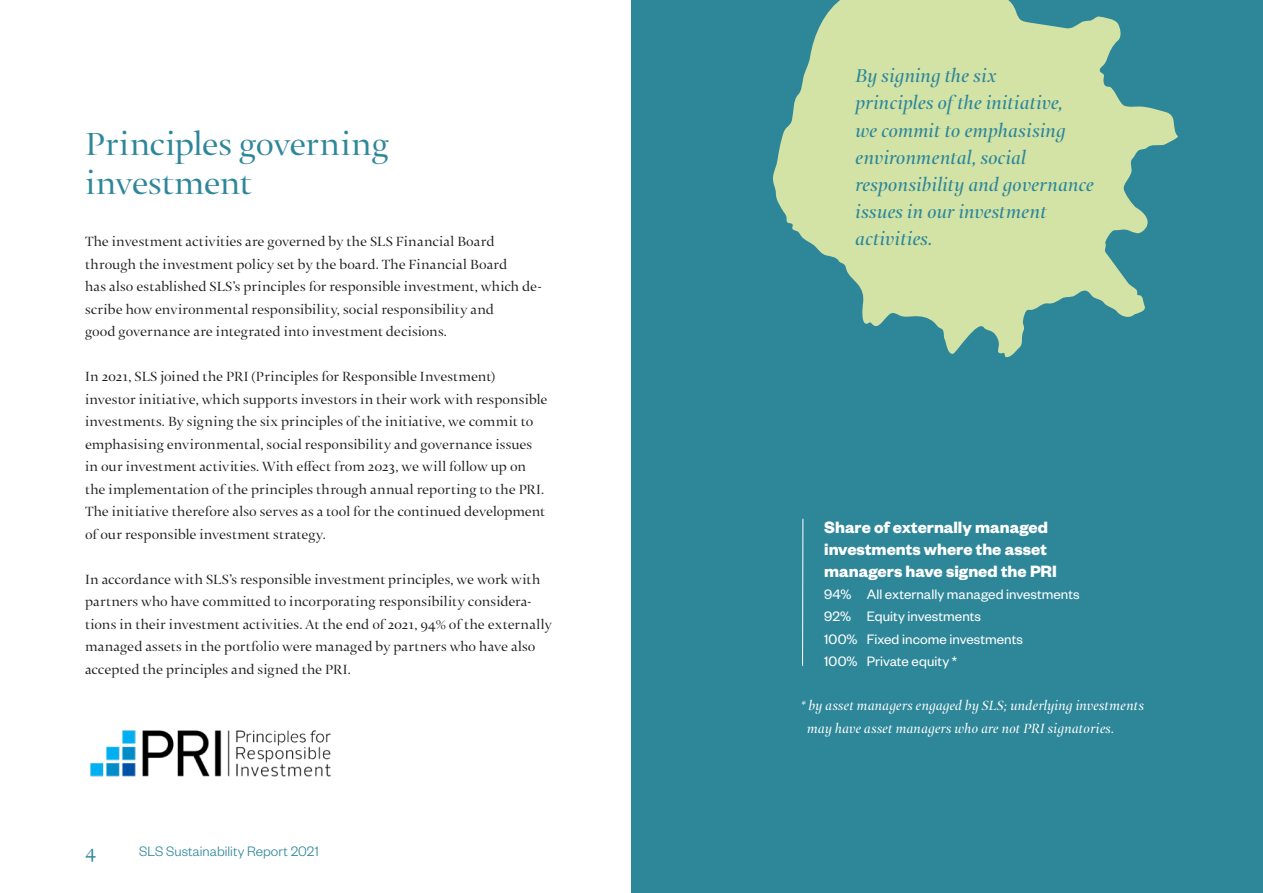
<style>
.page{position:relative;width:1263px;height:893px;background:#fff}
.page>*{position:absolute;margin:0;border:0;box-sizing:border-box;transform-origin:0 0}
.otsikko_24_26{font:300 36px/39px "Thema Std";letter-spacing:-.005em;color:#2e8799}
.nosto_14_18{font:italic 21px/27px "Thema Std";letter-spacing:.005em;color:#2e8799}
.t1{font:300 21px "Thema Std";color:#2e8799}
.väliotsikko_12_14_8{font:700 18px/22.2px "Founders Grotesk";color:#fff}
.t2{font:300 15px/22.5px "Thema Std";letter-spacing:.005em;color:#231f20}
.case_12___14_8{font:15px "Founders Grotesk";letter-spacing:.005em;color:#fff}
.leipis{font:italic 300 15px/22.5px "Thema Std";letter-spacing:.01em;color:#fff}
.t3{font:300 15px "Founders Grotesk";letter-spacing:.005em;color:#2e8799}
</style>
<div class="page">
<div style="left:631px;top:0;width:632px;height:893px;background:#2e8799"></div>
<hr style="left:802px;top:519px;width:1px;height:147px;background:#fff">
<img style="left:90px;top:730px;width:241px;height:46px">
<svg style="left:772px;top:0;width:406px;height:358px;fill:#d3e3a6"></svg>
<p class="otsikko_24_26" style="left:85px;top:127px;width:305px">Principles governing investment</p>
<p class="t2" style="left:85px;top:231px;width:459px">The investment activities are governed by the SLS Financial Board through the investment policy set by the board. The Financial Board<br>has also established SLS’s principles for responsible investment, which de&shy;scribe how environmental responsibility, social responsibility and<br>good governance are integrated into investment decisions.</p>
<p class="t2" style="left:85px;top:366px;width:464px">In 2021, SLS joined the PRI (Principles for Responsible Investment) investor initiative, which supports investors in their work with responsible investments. By signing the six principles of the initiative, we commit to emphasising environmental, social responsibility and governance issues in our investment activities. With effect from 2023, we will follow up on the implementation of the principles through annual reporting to the PRI.<br>The initiative therefore also serves as a tool for the continued development of our responsible investment strategy.</p>
<p class="t2" style="left:85px;top:569px;width:468px">In accordance with SLS’s responsible investment principles, we work with partners who have committed to incorporating responsibility considera&shy;tions in their investment activities. At the end of 2021, 94% of the externally managed assets in the portfolio were managed by partners who have also accepted the principles and signed the PRI.</p>
<h2 class="t1" style="left:85px;top:840px;width:12px">4</h2>
<p class="t3" style="left:139px;top:842px;width:181px">SLS Sustainability Report 2021</p>
<p class="nosto_14_18" style="left:855px;top:64px;width:240px">By signing the six<br>principles of the initiative,<br>we commit to emphasising environmental, social responsibility and governance issues in our investment activities.</p>
<p class="väliotsikko_12_14_8" style="left:824px;top:515px;width:234px">Share of externally managed investments where the asset managers have signed the PRI</p>
<p class="case_12___14_8" style="left:824px;top:585px;width:257px">94% All externally managed investments</p>
<p class="case_12___14_8" style="left:824px;top:607px;width:158px">92% Equity investments</p>
<p class="case_12___14_8" style="left:824px;top:630px;width:200px">100% Fixed income investments</p>
<p class="case_12___14_8" style="left:824px;top:652px;width:135px">100% Private equity *</p>
<p class="leipis" style="left:807px;top:695px;width:338px;text-indent:-6px">* by asset managers engaged by SLS; underlying investments may have asset managers who are not PRI signatories.</p>
</div>
